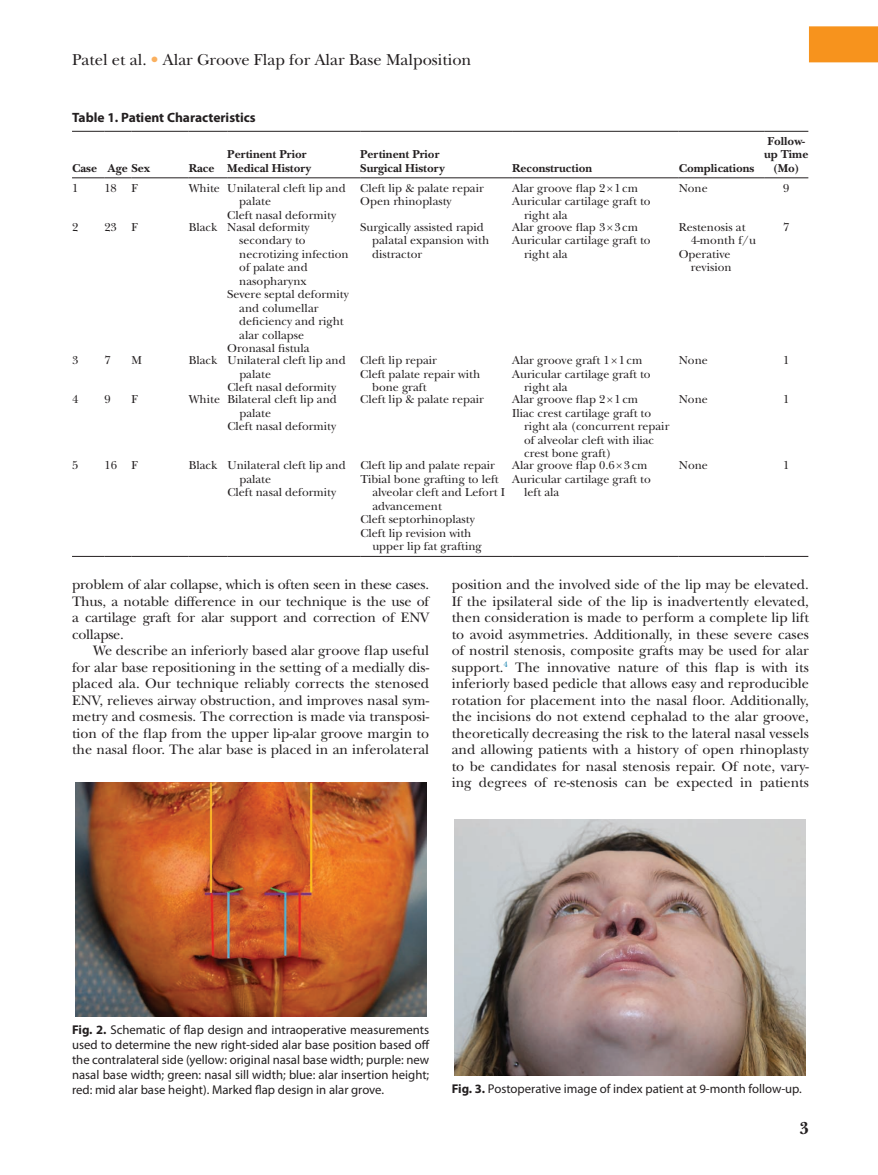
<style>
.page{position:relative;width:878px;height:1175px;background:#fff}
.page>*{position:absolute;margin:0;border:0;box-sizing:border-box;transform-origin:0 0}
.t1{font:700 18px "New Baskerville Std";color:#231f20}
.t2{font:16.5px "New Baskerville Std";color:#231f20}
.t3{font:14.25px/16.5px "New Baskerville Std";color:#231f20;text-align:justify}
.t4{font:700 13.5px "Myriad Pro";color:#231f20}
.t5{font:12.75px/15px "Myriad Pro";color:#231f20;text-align:justify}
.t6{font:12px/13.5px "New Baskerville Std";color:#231f20}
.t7{font:700 12px/13.5px "New Baskerville Std";color:#231f20}
.s1{color:#fab05f}
.s2{font-weight:700}
</style>
<div class="page">
<div style="left:808px;top:26px;width:70px;height:36px;background:#f7931d"></div>
<hr style="left:72px;top:131px;width:32px;height:1px;background:#231f20">
<svg style="left:104px;top:131px;width:27px;height:1px"></svg>
<hr style="left:131px;top:131px;width:58px;height:1px;background:#231f20">
<hr style="left:189px;top:131px;width:38px;height:1px;background:#231f20">
<hr style="left:227px;top:131px;width:133px;height:1px;background:#231f20">
<hr style="left:360px;top:131px;width:152px;height:1px;background:#231f20">
<hr style="left:512px;top:131px;width:166px;height:1px;background:#231f20">
<hr style="left:678px;top:131px;width:86px;height:1px;background:#231f20">
<hr style="left:764px;top:131px;width:44px;height:1px;background:#231f20">
<hr style="left:72px;top:177px;width:32px;height:1px;background:#231f20">
<svg style="left:104px;top:177px;width:27px;height:1px"></svg>
<hr style="left:131px;top:177px;width:58px;height:1px;background:#231f20">
<hr style="left:189px;top:177px;width:38px;height:1px;background:#231f20">
<hr style="left:227px;top:177px;width:133px;height:1px;background:#231f20">
<hr style="left:360px;top:177px;width:152px;height:1px;background:#231f20">
<hr style="left:512px;top:177px;width:166px;height:1px;background:#231f20">
<hr style="left:678px;top:177px;width:86px;height:1px;background:#231f20">
<hr style="left:764px;top:177px;width:44px;height:1px;background:#231f20">
<hr style="left:72px;top:556px;width:32px;height:1px;background:#231f20">
<svg style="left:104px;top:556px;width:27px;height:1px"></svg>
<hr style="left:131px;top:556px;width:58px;height:1px;background:#231f20">
<hr style="left:189px;top:556px;width:38px;height:1px;background:#231f20">
<hr style="left:227px;top:556px;width:133px;height:1px;background:#231f20">
<hr style="left:360px;top:556px;width:152px;height:1px;background:#231f20">
<hr style="left:512px;top:556px;width:166px;height:1px;background:#231f20">
<hr style="left:678px;top:556px;width:86px;height:1px;background:#231f20">
<hr style="left:764px;top:556px;width:44px;height:1px;background:#231f20">
<img style="left:455px;top:819px;width:351px;height:256px">
<img style="left:75px;top:782px;width:351px;height:234px">
<p class="t2" style="left:72px;top:50px;width:401px">Patel et al. <span class="s1">•</span> Alar Groove Flap for Alar Base Malposition</p>
<p class="t4" style="left:72px;top:109px;width:185px">Table 1. Patient Characteristics</p>
<p class="t7" style="left:72px;top:161px;width:80px">Case Age Sex</p>
<p class="t7" style="left:189px;top:161px;width:27px">Race</p>
<p class="t7" style="left:227px;top:148px;width:85px">Pertinent Prior<br>Medical History</p>
<p class="t7" style="left:360px;top:148px;width:86px">Pertinent Prior<br>Surgical History</p>
<p class="t7" style="left:512px;top:161px;width:82px">Reconstruction</p>
<p class="t7" style="left:678px;top:161px;width:77px">Complications</p>
<p class="t7" style="left:764px;top:134px;width:46px;text-align:center">Follow&shy;up Time (Mo)</p>
<p class="t6" style="left:72px;top:181px;width:8px">1</p>
<p class="t6" style="left:104px;top:181px;width:35px">18 F</p>
<p class="t6" style="left:189px;top:181px;width:158px">White Unilateral cleft lip and</p>
<p class="t6" style="left:239px;top:195px;width:33px">palate</p>
<p class="t6" style="left:227px;top:208px;width:110px">Cleft nasal deformity</p>
<p class="t6" style="left:72px;top:220px;width:8px">2</p>
<p class="t6" style="left:104px;top:220px;width:35px">23 F</p>
<p class="t6" style="left:189px;top:220px;width:122px">Black Nasal deformity</p>
<p class="t6" style="left:239px;top:233px;width:68px">secondary to</p>
<p class="t6" style="left:239px;top:247px;width:111px">necrotizing infection</p>
<p class="t6" style="left:239px;top:260px;width:70px">of palate and</p>
<p class="t6" style="left:239px;top:274px;width:69px">nasopharynx</p>
<p class="t6" style="left:227px;top:287px;width:123px">Severe septal deformity</p>
<p class="t6" style="left:239px;top:301px;width:81px">and columellar</p>
<p class="t6" style="left:239px;top:314px;width:106px">deficiency and right</p>
<p class="t6" style="left:239px;top:328px;width:66px">alar collapse</p>
<p class="t6" style="left:227px;top:341px;width:84px">Oronasal fistula</p>
<p class="t6" style="left:360px;top:181px;width:125px">Cleft lip &amp; palate repair<br>Open rhinoplasty</p>
<p class="t6" style="left:512px;top:181px;width:127px">Alar groove flap 2×1cm</p>
<p class="t6" style="left:512px;top:195px;width:140px">Auricular cartilage graft to</p>
<p class="t6" style="left:524px;top:208px;width:45px">right ala</p>
<p class="t6" style="left:372px;top:220px;width:118px;text-indent:-12px">Surgically assisted rapid palatal expansion with distractor</p>
<p class="t6" style="left:512px;top:220px;width:127px">Alar groove flap 3×3cm</p>
<p class="t6" style="left:512px;top:233px;width:140px">Auricular cartilage graft to</p>
<p class="t6" style="left:524px;top:247px;width:45px">right ala</p>
<p class="t6" style="left:678px;top:181px;width:31px">None</p>
<p class="t6" style="left:783px;top:181px;width:8px">9</p>
<p class="t6" style="left:678px;top:220px;width:68px">Restenosis at</p>
<p class="t6" style="left:690px;top:233px;width:67px">4-month f/u</p>
<p class="t6" style="left:678px;top:247px;width:53px">Operative</p>
<p class="t6" style="left:690px;top:260px;width:42px">revision</p>
<p class="t6" style="left:783px;top:220px;width:8px">7</p>
<p class="t6" style="left:72px;top:353px;width:8px">3</p>
<p class="t6" style="left:104px;top:353px;width:8px">7</p>
<p class="t6" style="left:131px;top:353px;width:12px">M</p>
<p class="t6" style="left:189px;top:353px;width:158px">Black Unilateral cleft lip and</p>
<p class="t6" style="left:239px;top:367px;width:33px">palate</p>
<p class="t6" style="left:227px;top:380px;width:110px">Cleft nasal deformity</p>
<p class="t6" style="left:72px;top:392px;width:8px">4</p>
<p class="t6" style="left:104px;top:392px;width:8px">9</p>
<p class="t6" style="left:131px;top:392px;width:8px">F</p>
<p class="t6" style="left:189px;top:392px;width:149px">White Bilateral cleft lip and</p>
<p class="t6" style="left:239px;top:406px;width:33px">palate</p>
<p class="t6" style="left:227px;top:419px;width:110px">Cleft nasal deformity</p>
<p class="t6" style="left:72px;top:458px;width:8px">5</p>
<p class="t6" style="left:104px;top:458px;width:35px">16 F</p>
<p class="t6" style="left:189px;top:458px;width:158px">Black Unilateral cleft lip and</p>
<p class="t6" style="left:239px;top:472px;width:33px">palate</p>
<p class="t6" style="left:227px;top:485px;width:110px">Cleft nasal deformity</p>
<p class="t6" style="left:360px;top:353px;width:78px">Cleft lip repair</p>
<p class="t6" style="left:360px;top:367px;width:121px">Cleft palate repair with</p>
<p class="t6" style="left:372px;top:380px;width:56px">bone graft</p>
<p class="t6" style="left:512px;top:353px;width:132px">Alar groove graft 1×1cm</p>
<p class="t6" style="left:512px;top:367px;width:140px">Auricular cartilage graft to</p>
<p class="t6" style="left:524px;top:380px;width:45px">right ala</p>
<p class="t6" style="left:360px;top:392px;width:125px">Cleft lip &amp; palate repair</p>
<p class="t6" style="left:512px;top:392px;width:127px">Alar groove flap 2×1cm</p>
<p class="t6" style="left:512px;top:406px;width:140px">Iliac crest cartilage graft to</p>
<p class="t6" style="left:524px;top:419px;width:147px">right ala (concurrent repair</p>
<p class="t6" style="left:524px;top:433px;width:131px">of alveolar cleft with iliac</p>
<p class="t6" style="left:524px;top:446px;width:89px">crest bone graft)</p>
<p class="t6" style="left:360px;top:458px;width:136px">Cleft lip and palate repair</p>
<p class="t6" style="left:360px;top:472px;width:140px">Tibial bone grafting to left</p>
<p class="t6" style="left:372px;top:485px;width:134px">alveolar cleft and Lefort I</p>
<p class="t6" style="left:372px;top:499px;width:71px">advancement</p>
<p class="t6" style="left:360px;top:512px;width:116px">Cleft septorhinoplasty</p>
<p class="t6" style="left:360px;top:526px;width:113px">Cleft lip revision with</p>
<p class="t6" style="left:372px;top:539px;width:111px">upper lip fat grafting</p>
<p class="t6" style="left:512px;top:458px;width:137px">Alar groove flap 0.6×3cm</p>
<p class="t6" style="left:512px;top:472px;width:140px">Auricular cartilage graft to</p>
<p class="t6" style="left:524px;top:485px;width:37px">left ala</p>
<p class="t6" style="left:678px;top:353px;width:31px">None</p>
<p class="t6" style="left:783px;top:353px;width:8px">1</p>
<p class="t6" style="left:678px;top:392px;width:31px">None</p>
<p class="t6" style="left:783px;top:392px;width:8px">1</p>
<p class="t6" style="left:679px;top:458px;width:31px">None</p>
<p class="t6" style="left:783px;top:458px;width:8px">1</p>
<p class="t3" style="left:72px;top:576px;width:359px">problem of alar collapse, which is often seen in these cases.<br>Thus, a notable difference in our technique is the use of a cartilage graft for alar support and correction of ENV collapse.</p>
<p class="t3" style="left:72px;top:642px;width:359px;text-indent:21px">We describe an inferiorly based alar groove flap useful for alar base repositioning in the setting of a medially dis&shy;placed ala. Our technique reliably corrects the stenosed ENV, relieves airway obstruction, and improves nasal sym&shy;metry and cosmesis. The correction is made via transposi&shy;tion of the flap from the upper lip-alar groove margin to the nasal floor. The alar base is placed in an inferolateral</p>
<p class="t3" style="left:452px;top:576px;width:359px">position and the involved side of the lip may be elevated.<br>If the ipsilateral side of the lip is inadvertently elevated, then consideration is made to perform a complete lip lift to avoid asymmetries. Additionally, in these severe cases of nostril stenosis, composite grafts may be used for alar support.<sup>4</sup> The innovative nature of this flap is with its inferiorly based pedicle that allows easy and reproducible rotation for placement into the nasal floor. Additionally, the incisions do not extend cephalad to the alar groove, theoretically decreasing the risk to the lateral nasal vessels and allowing patients with a history of open rhinoplasty to be candidates for nasal stenosis repair. Of note, vary&shy;ing degrees of re-stenosis can be expected in patients</p>
<p class="t5" style="left:72px;top:1022px;width:359px"><span class="s2">Fig. 2.</span> Schematic of flap design and intraoperative measurements used to determine the new right-sided alar base position based off the contralateral side (yellow: original nasal base width; purple: new nasal base width; green: nasal sill width; blue: alar insertion height; red: mid alar base height). Marked flap design in alar grove.</p>
<p class="t5" style="left:452px;top:1081px;width:351px"><span class="s2">Fig. 3.</span> Postoperative image of index patient at 9-month follow-up.</p>
<p class="t1" style="left:799px;top:1118px;width:11px">3</p>
</div>
